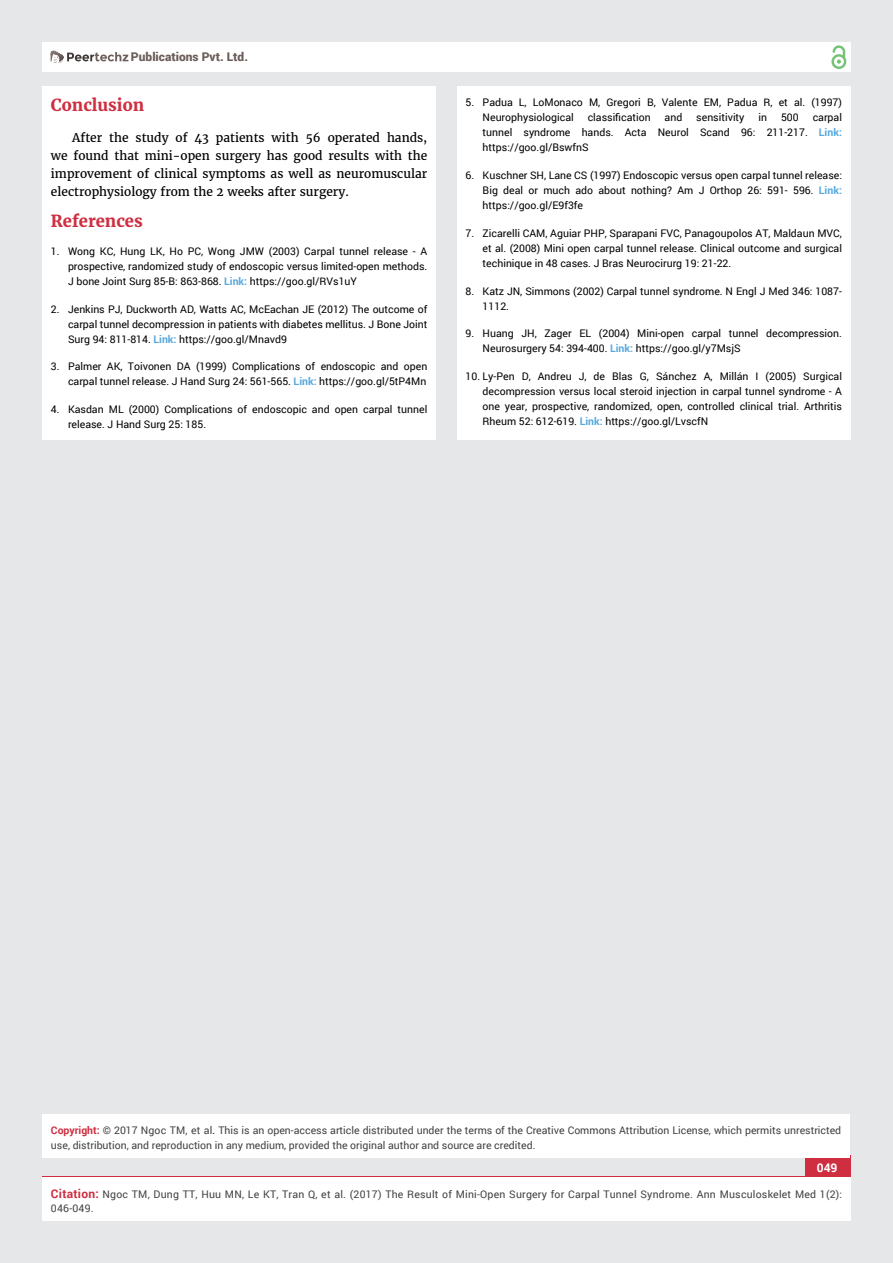
<style>
.page{position:relative;width:893px;height:1263px;background:#e6e7e8}
.page>*{position:absolute;margin:0;border:0;box-sizing:border-box;transform-origin:0 0}
.t1{font:700 16.5px "Merriweather";color:#cf2e41}
.t2{font:12px/18px "Merriweather";color:#000;text-align:justify}
.t3{font:900 12px "Roboto";color:#6b5e5b}
.t4{font:700 12px "Roboto";color:#fff}
.t5{font:10.5px/15px "Roboto";color:#000;text-align:justify}
.t6{font:10.5px/15px "Roboto";color:#414042}
.t7{font:10.5px/13.5px "Roboto";letter-spacing:.02em;color:#414042}
.s1{font-weight:700;color:#56a8dd}
.s2{font-weight:700;color:#cf2e41}
.s3{color:#0e0e0e}
.s4{font-weight:700;font-size:12px;color:#cf2e41}
</style>
<div class="page">
<div style="left:42px;top:43px;width:808px;height:29px;background:#fff"></div>
<div style="left:831px;top:54px;width:15px;height:15px;border:2px solid #74c273;border-radius:50%"></div>
<svg style="left:831px;top:45px;width:15px;height:19px"></svg>
<div style="left:804px;top:1156px;width:46px;height:43px;background:#cf2e41"></div>
<svg style="left:49px;top:50px;width:79px;height:14px"></svg>
<div style="left:42px;top:1177px;width:809px;height:43px;background:#fff"></div>
<div style="left:42px;top:1115px;width:808px;height:43px;background:#fff"></div>
<div style="left:42px;top:87px;width:394px;height:353px;background:#fff"></div>
<div style="left:457px;top:87px;width:393px;height:353px;background:#fff"></div>
<p class="t3" style="left:131px;top:49px;width:118px">Publications Pvt. Ltd.</p>
<h1 class="t1" style="left:51px;top:95px;width:95px">Conclusion</h1>
<p class="t2" style="left:51px;top:129px;width:378px;text-indent:21px">After the study of 43 patients with 56 operated hands, we found that mini-open surgery has good results with the improvement of clinical symptoms as well as neuromuscular electrophysiology from the 2 weeks after surgery.</p>
<h1 class="t1" style="left:51px;top:211px;width:93px">References</h1>
<p class="t5" style="left:68px;top:243px;width:361px;text-indent:-17px">1. Wong KC, Hung LK, Ho PC, Wong JMW (2003) Carpal tunnel release - A prospective, randomized study of endoscopic versus limited-open methods.<br>J bone Joint Surg 85-B: 863-868. <span class="s1">Link:</span> https://goo.gl/RVs1uY</p>
<p class="t5" style="left:68px;top:301px;width:361px;text-indent:-17px">2. Jenkins PJ, Duckworth AD, Watts AC, McEachan JE (2012) The outcome of carpal tunnel decompression in patients with diabetes mellitus. J Bone Joint Surg 94: 811-814. <span class="s1">Link:</span> https://goo.gl/Mnavd9</p>
<p class="t5" style="left:51px;top:359px;width:378px;text-align:right">3. Palmer AK, Toivonen DA (1999) Complications of endoscopic and open carpal tunnel release. J Hand Surg 24: 561-565. <span class="s1">Link:</span> https://goo.gl/5tP4Mn</p>
<p class="t5" style="left:68px;top:401px;width:361px;text-indent:-17px">4. Kasdan ML (2000) Complications of endoscopic and open carpal tunnel release. J Hand Surg 25: 185.</p>
<p class="t5" style="left:483px;top:95px;width:361px;text-indent:-17px">5. Padua L, LoMonaco M, Gregori B, Valente EM, Padua R, et al. (1997)<br>Neurophysiological</p>
<p class="t5" style="left:588px;top:110px;width:65px">classification</p>
<p class="t5" style="left:665px;top:110px;width:19px">and</p>
<p class="t5" style="left:696px;top:110px;width:50px">sensitivity</p>
<p class="t5" style="left:758px;top:110px;width:10px">in</p>
<p class="t5" style="left:781px;top:110px;width:19px">500</p>
<p class="t5" style="left:483px;top:110px;width:361px;text-indent:330px">carpal tunnel syndrome hands. Acta Neurol Scand 96: 211-217. <span class="s1">Link: </span>https://goo.gl/BswfnS</p>
<p class="t5" style="left:483px;top:167px;width:361px;text-indent:-17px">6. Kuschner SH, Lane CS (1997) Endoscopic versus open carpal tunnel release:<br>Big deal or much ado about nothing? Am J Orthop 26: 591- 596. <span class="s1">Link: </span>https://goo.gl/E9f3fe</p>
<p class="t5" style="left:483px;top:225px;width:361px;text-indent:-17px">7. Zicarelli CAM, Aguiar PHP, Sparapani FVC, Panagoupolos AT, Maldaun MVC, et al. (2008) Mini open carpal tunnel release. Clinical outcome and surgical techinique in 48 cases. J Bras Neurocirurg 19: 21-22.</p>
<p class="t5" style="left:483px;top:283px;width:361px;text-indent:-17px">8. Katz JN, Simmons (2002) Carpal tunnel syndrome. N Engl J Med 346: 1087-<br>1112.</p>
<p class="t5" style="left:483px;top:326px;width:361px;text-indent:-17px">9. Huang JH, Zager EL (2004) Mini-open carpal tunnel decompression.<br>Neurosurgery 54: 394-400. <span class="s1">Link:</span> https://goo.gl/y7MsjS</p>
<p class="t5" style="left:483px;top:368px;width:361px;text-indent:-17px">10. Ly-Pen D, Andreu J, de Blas G, Sánchez A, Millán I (2005) Surgical decompression versus local steroid injection in carpal tunnel syndrome - A one year, prospective, randomized, open, controlled clinical trial. Arthritis Rheum 52: 612-619. <span class="s1">Link:</span> https://goo.gl/LvscfN</p>
<p class="t6" style="left:51px;top:1123px;width:792px"><span class="s2">Copyright:</span> © 2017 Ngoc TM, et al<span class="s3">.</span> This is an open-access article distributed under the terms of the Creative Commons Attribution License, which permits unrestricted use, distribution, and reproduction in any medium, provided the original author and source are credited.</p>
<p class="t4" style="left:817px;top:1159px;width:22px">049</p>
<p class="t7" style="left:51px;top:1188px;width:793px"><span class="s4">Citation:</span> Ngoc TM, Dung TT, Huu MN, Le KT, Tran Q, et al. (2017) The Result of Mini-Open Surgery for Carpal Tunnel Syndrome. Ann Musculoskelet Med 1(2):<br>046-049.</p>
</div>
